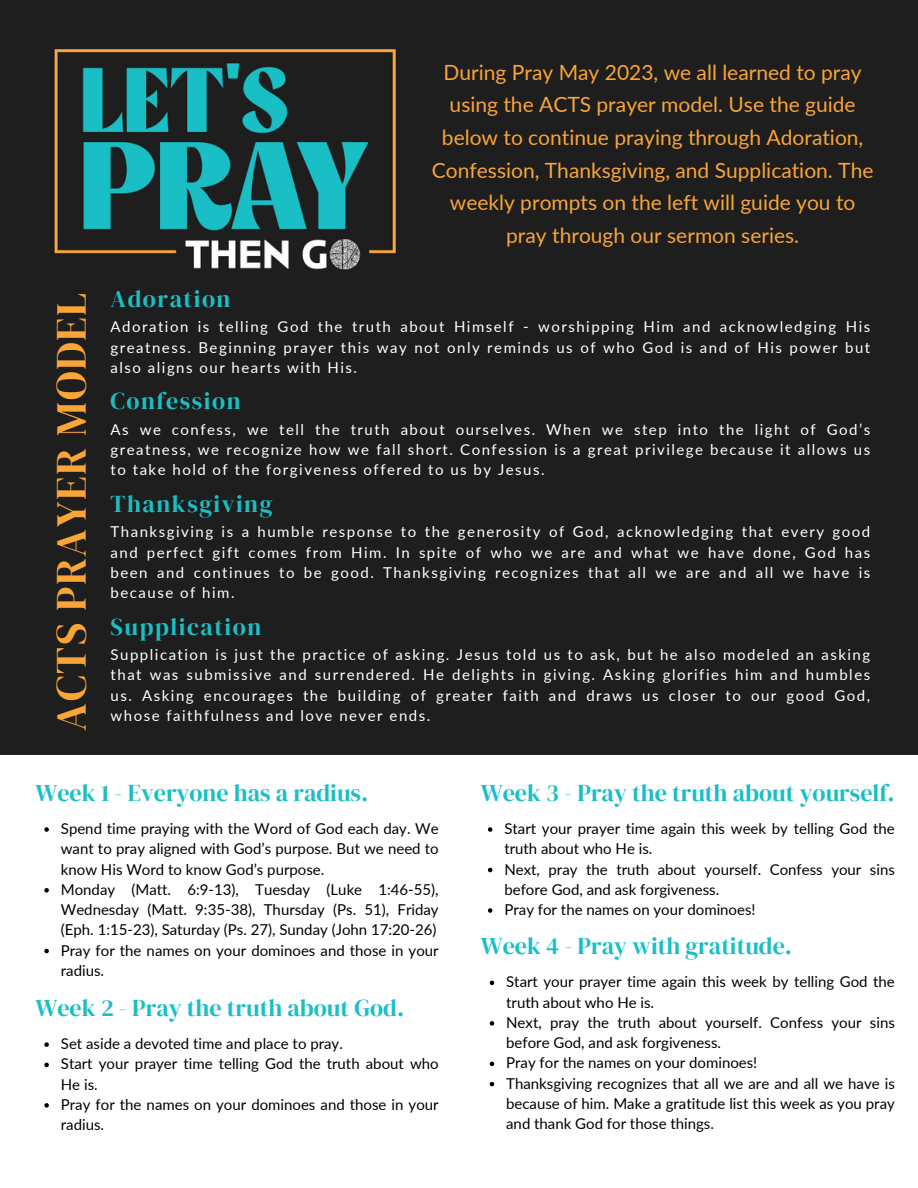
<style>
.page{position:relative;width:918px;height:1188px;background:#1e1e1e}
.page>*{position:absolute;margin:0;border:0;box-sizing:border-box;transform-origin:0 0}
.t1{font:42.75px "DM Serif Display";letter-spacing:.035em;color:#f9a537}
.t2{font:24px "DM Serif Display";color:#1abfc5}
.t3{font:24px "DM Serif Display";letter-spacing:.065em;color:#1abfc5}
.t4{font:21px/32.7px "Lato";color:#f9a537;text-align:center}
.t5{font:15px/20.2px "Lato";color:#000}
.t6{font:15px/20.2px "Lato";letter-spacing:.1em;color:#fff;text-align:justify}
</style>
<div class="page">
<img style="left:54px;top:49px;width:342px;height:221px">
<div style="left:0;top:755px;width:918px;height:433px;background:#fff"></div>
<svg style="left:488px;top:827px;width:4px;height:5px"></svg>
<svg style="left:488px;top:868px;width:4px;height:4px"></svg>
<svg style="left:488px;top:908px;width:4px;height:5px"></svg>
<svg style="left:44px;top:827px;width:5px;height:5px"></svg>
<svg style="left:44px;top:888px;width:5px;height:5px"></svg>
<svg style="left:44px;top:949px;width:5px;height:4px"></svg>
<svg style="left:44px;top:1042px;width:5px;height:5px"></svg>
<svg style="left:44px;top:1063px;width:5px;height:4px"></svg>
<svg style="left:44px;top:1103px;width:5px;height:5px"></svg>
<svg style="left:490px;top:981px;width:4px;height:4px"></svg>
<svg style="left:490px;top:1021px;width:4px;height:5px"></svg>
<svg style="left:490px;top:1062px;width:4px;height:4px"></svg>
<svg style="left:490px;top:1082px;width:4px;height:4px"></svg>
<p class="t1" style="left:41px;top:731px;width:440px;rotate:-90deg">ACTS PRAYER MODEL</p>
<p class="t3" style="left:111px;top:282px;width:121px">Adoration</p>
<p class="t4" style="left:432px;top:55px;width:443px">During Pray May 2023, we all learned to pray using the ACTS prayer model. Use the guide below to continue praying through Adoration, Confession, Thanksgiving, and Supplication. The weekly prompts on the left will guide you to pray through our sermon series.</p>
<p class="t6" style="left:111px;top:316px;width:761px">Adoration is telling God the truth about Himself - worshipping Him and acknowledging His greatness. Beginning prayer this way not only reminds us of who God is and of His power but also aligns our hearts with His.</p>
<p class="t3" style="left:111px;top:385px;width:132px">Confession</p>
<p class="t6" style="left:111px;top:419px;width:761px">As we confess, we tell the truth about ourselves. When we step into the light of God’s greatness, we recognize how we fall short. Confession is a great privilege because it allows us to take hold of the forgiveness offered to us by Jesus.</p>
<p class="t3" style="left:111px;top:487px;width:163px">Thanksgiving</p>
<p class="t6" style="left:111px;top:521px;width:761px">Thanksgiving is a humble response to the generosity of God, acknowledging that every good and perfect gift comes from Him. In spite of who we are and what we have done, God has been and continues to be good. Thanksgiving recognizes that all we are and all we have is because of him.</p>
<p class="t3" style="left:111px;top:610px;width:152px">Supplication</p>
<p class="t6" style="left:111px;top:644px;width:761px">Supplication is just the practice of asking. Jesus told us to ask, but he also modeled an asking that was submissive and surrendered. He delights in giving. Asking glorifies him and humbles us. Asking encourages the building of greater faith and draws us closer to our good God, whose faithfulness and love never ends.</p>
<p class="t2" style="left:35px;top:776px;width:334px">Week 1 - Everyone has a radius.</p>
<h2 class="t5" style="left:61px;top:818px;width:379px;text-align:justify">Spend time praying with the Word of God each day. We want to pray aligned with God’s purpose. But we need to know His Word to know God’s purpose.</h2>
<p class="t5" style="left:61px;top:879px;width:379px;text-align:justify">Monday (Matt. 6:9-13), Tuesday (Luke 1:46-55), Wednesday (Matt. 9:35-38), Thursday (Ps. 51), Friday (Eph. 1:15-23), Saturday (Ps. 27), Sunday (John 17:20-26)</p>
<h2 class="t5" style="left:61px;top:940px;width:379px">Pray for the names on your dominoes and those in your radius.</h2>
<p class="t2" style="left:35px;top:991px;width:370px">Week 2 - Pray the truth about God.</p>
<h2 class="t5" style="left:61px;top:1033px;width:284px">Set aside a devoted time and place to pray.</h2>
<p class="t5" style="left:61px;top:1053px;width:379px">Start your prayer time telling God the truth about who<br>He is.</p>
<p class="t5" style="left:61px;top:1094px;width:379px">Pray for the names on your dominoes and those in your radius.</p>
<p class="t2" style="left:481px;top:776px;width:416px">Week 3 - Pray the truth about yourself.</p>
<h3 class="t5" style="left:504px;top:818px;width:392px">Start your prayer time again this week by telling God the truth about who He is.</h3>
<p class="t5" style="left:504px;top:859px;width:392px">Next, pray the truth about yourself. Confess your sins before God, and ask forgiveness.</p>
<h2 class="t5" style="left:504px;top:899px;width:253px">Pray for the names on your dominoes!</h2>
<p class="t2" style="left:481px;top:929px;width:313px">Week 4 - Pray with gratitude.</p>
<p class="t5" style="left:506px;top:971px;width:390px">Start your prayer time again this week by telling God the truth about who He is.</p>
<p class="t5" style="left:506px;top:1012px;width:390px">Next, pray the truth about yourself. Confess your sins before God, and ask forgiveness.</p>
<p class="t5" style="left:506px;top:1052px;width:253px">Pray for the names on your dominoes!</p>
<p class="t5" style="left:506px;top:1073px;width:390px;text-align:justify">Thanksgiving recognizes that all we are and all we have is because of him. Make a gratitude list this week as you pray and thank God for those things.</p>
</div>
